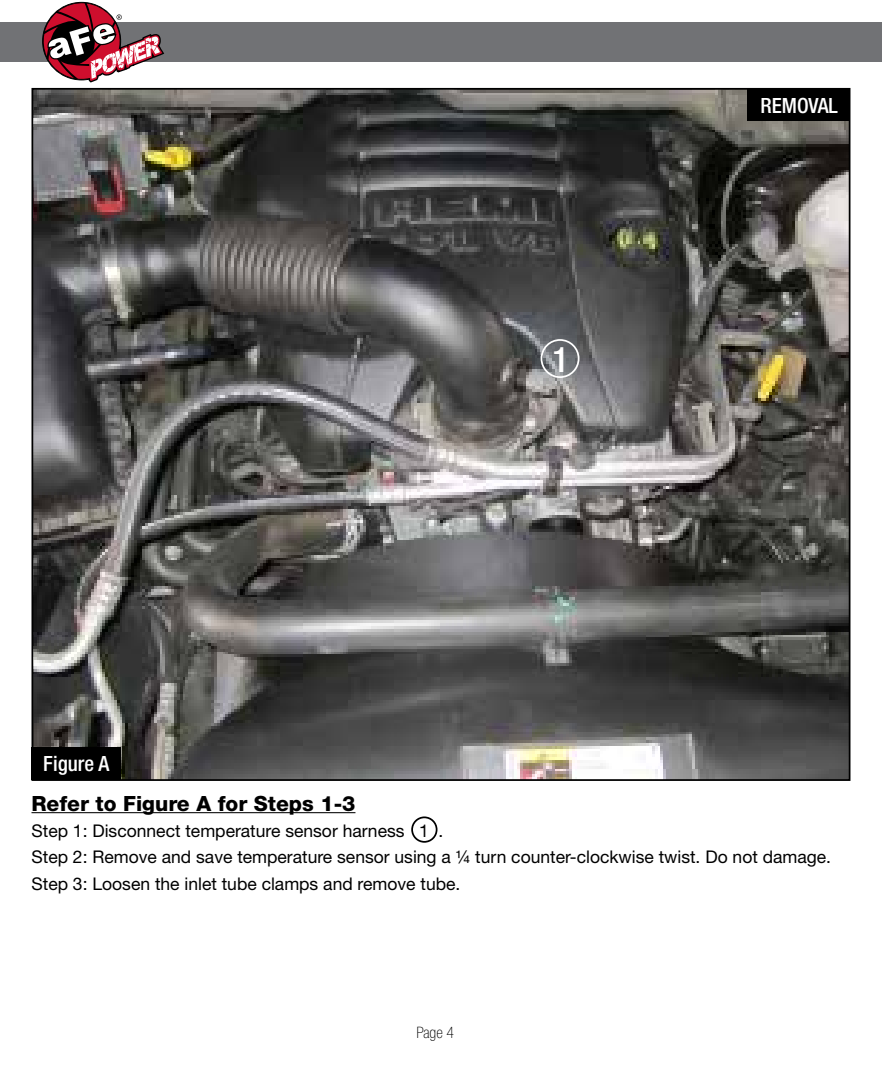
<style>
.page{position:relative;width:882px;height:1071px;background:#fff}
.page>*{position:absolute;margin:0;border:0;box-sizing:border-box;transform-origin:0 0}
.t1{font:500 condensed 35px "Helvetica Neue";color:#fff}
.t2{font:800 21px "Helvetica Neue";color:#000}
.t3{font:500 condensed 21px "Helvetica Neue";color:#fff}
.t4{font:17.5px/26.2px "Helvetica Neue";color:#000}
.t5{font:100 condensed 15.75px "Helvetica Neue";color:#000}
</style>
<div class="page">
<div style="left:0;top:23px;width:882px;height:39px;background:#717275"></div>
<svg style="left:43px;top:3px;width:122px;height:80px"></svg>
<img style="left:35px;top:91px;width:812px;height:687px">
<hr style="left:32px;top:812px;width:323px;height:1px;background:#000">
<div style="left:747px;top:88px;width:103px;height:33px;background:#000"></div>
<div style="left:411px;top:816px;width:27px;height:27px;border:2px solid #000;border-radius:50%"></div>
<div style="left:541px;top:339px;width:38px;height:39px;border:2px solid #fff;border-radius:50%"></div>
<div style="left:32px;top:747px;width:89px;height:33px;background:#000"></div>
<p class="t3" style="left:43px;top:751px;width:67px">Figure A</p>
<h1 class="t1" style="left:552px;top:339px;width:18px">1</h1>
<p class="t3" style="left:761px;top:93px;width:79px">REMOVAL</p>
<p class="t2" style="left:32px;top:791px;width:325px">Refer to Figure A for Steps 1-3</p>
<p class="t4" style="left:32px;top:817px;width:801px">Step 1: Disconnect temperature sensor harness 1 .<br>Step 2: Remove and save temperature sensor using a ¼ turn counter-clockwise twist. Do not damage.<br>Step 3: Loosen the inlet tube clamps and remove tube.</p>
<p class="t5" style="left:416px;top:1024px;width:39px">Page 4</p>
</div>
